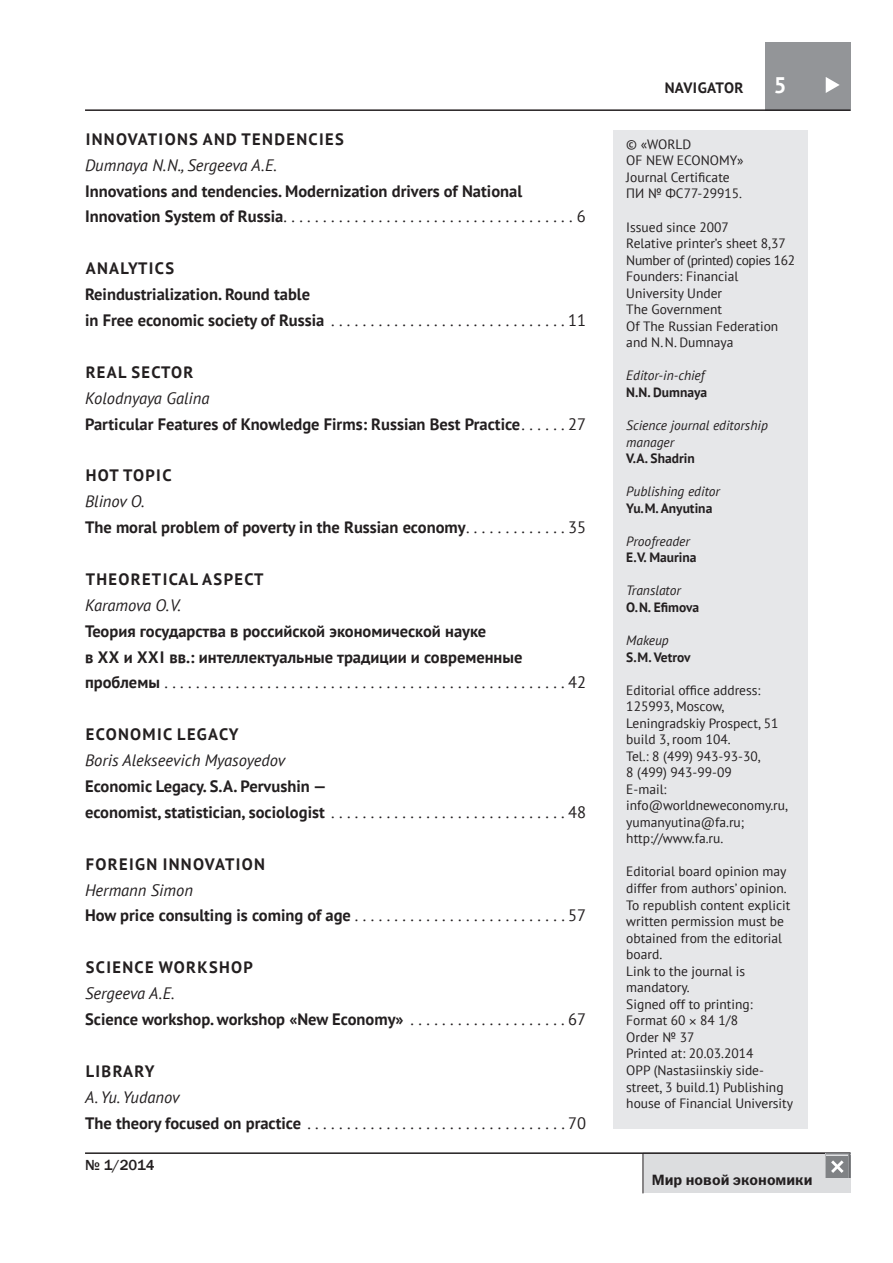
<style>
.page{position:relative;width:893px;height:1263px;background:#fff}
.page>*{position:absolute;margin:0;border:0;box-sizing:border-box;transform-origin:0 0}
.t1{font:700 22.5px "PT Sans";color:#fff}
.t2{font:700 16.5px/26px "PT Sans";color:#231f20}
.t3{font:700 16.5px "PT Sans";letter-spacing:.04em;color:#231f20}
.t4{font:700 16.5px/26px "PT Sans";letter-spacing:.08em;color:#231f20}
.t5{font:italic 16.5px "PT Sans";color:#231f20}
.t6{font:700 16.5px "PT Sans";letter-spacing:-.01em;color:#231f20}
.t7{font:16.5px "PT Sans";color:#231f20}
.t8{font:15px "Franklin Gothic Demi C";color:#231f20}
.t9{font:700 15px "PT Sans";letter-spacing:.03em;color:#231f20}
.t10{font:500 15px "Franklin Gothic";color:#231f20}
.t11{font:13.5px/16.5px "PT Sans";color:#231f20}
.t12{font:italic 13.5px/16.5px "PT Sans";color:#231f20}
.t13{font:700 13.5px "PT Sans";color:#231f20}
</style>
<div class="page">
<div style="left:765px;top:43px;width:85px;height:68px;background:#939598"></div>
<hr style="left:85px;top:109px;width:765px;height:2px;background:#231f20">
<div style="left:643px;top:1152px;width:207px;height:41px;background:#dcdddf"></div>
<hr style="left:643px;top:1153px;width:1px;height:40px;background:#231f20">
<hr style="left:85px;top:1152px;width:765px;height:2px;background:#231f20">
<svg style="left:826px;top:77px;width:14px;height:16px"></svg>
<svg style="left:825px;top:1153px;width:25px;height:25px"></svg>
<div style="left:613px;top:130px;width:195px;height:999px;background:#e6e7e9"></div>
<p class="t4" style="left:86px;top:126px;width:260px">Innovations and tendencies</p>
<p class="t5" style="left:85px;top:154px;width:194px">Dumnaya N.N., Sergeeva A.E.</p>
<p class="t2" style="left:85px;top:177px;width:439px">Innovations and tendencies. Modernization drivers of National<br>Innovation System of Russia</p>
<p class="t4" style="left:85px;top:255px;width:241px">Analytics<br>Reindustrialization. Round table in Free economic society of Russiа</p>
<p class="t7" style="left:577px;top:206px;width:10px">6</p>
<p class="t7" style="left:568px;top:310px;width:19px">11</p>
<p class="t4" style="left:86px;top:359px;width:109px">real sector</p>
<p class="t5" style="left:85px;top:387px;width:126px">Kolodnyaya Galina</p>
<p class="t6" style="left:85px;top:413px;width:437px">Particular Features of Knowledge Firms: Russian Best Practice</p>
<p class="t7" style="left:568px;top:413px;width:19px">27</p>
<p class="t3" style="left:86px;top:465px;width:87px">hot topic</p>
<p class="t5" style="left:85px;top:491px;width:61px">Вlinov O.</p>
<p class="t3" style="left:85px;top:516px;width:382px">The moral problem of poverty in the Russian economy</p>
<p class="t7" style="left:568px;top:517px;width:19px">35</p>
<p class="t3" style="left:86px;top:568px;width:12px">THEORETICAL</p>
<p class="t3" style="left:202px;top:568px;width:43px">ASPECT</p>
<p class="t5" style="left:85px;top:594px;width:97px">Karamova O.V.</p>
<p class="t2" style="left:85px;top:618px;width:439px">Теория государства в российской экономической науке<br>в xx и xx i вв.: интеллектуальные традиции и современные проблемы</p>
<p class="t7" style="left:568px;top:672px;width:19px">42</p>
<p class="t4" style="left:86px;top:721px;width:152px">Economic Legacy</p>
<p class="t5" style="left:85px;top:750px;width:201px">Boris Alekseevich Myasoyedov</p>
<p class="t2" style="left:85px;top:773px;width:243px">Economic Legacy. S. A. Pervushin — economist, statistician, sociologist</p>
<p class="t7" style="left:568px;top:801px;width:19px">48</p>
<p class="t3" style="left:86px;top:853px;width:11px">FOREI</p>
<p class="t3" style="left:135px;top:853px;width:39px">GN INNO</p>
<p class="t3" style="left:205px;top:853px;width:21px">VATION</p>
<p class="t5" style="left:85px;top:879px;width:109px">Hermann Simon</p>
<p class="t3" style="left:85px;top:905px;width:267px">How price consulting is coming of age</p>
<p class="t7" style="left:568px;top:905px;width:19px">57</p>
<p class="t4" style="left:86px;top:954px;width:167px">Science workshop</p>
<p class="t5" style="left:85px;top:983px;width:91px">Sergeeva A.E.</p>
<p class="t3" style="left:85px;top:1008px;width:320px">Science workshop. workshop «New Economy»</p>
<p class="t7" style="left:568px;top:1009px;width:19px">67</p>
<p class="t3" style="left:86px;top:1060px;width:11px">LIBRAR</p>
<p class="t3" style="left:145px;top:1060px;width:11px">Y</p>
<p class="t5" style="left:85px;top:1086px;width:96px">A. Yu. Yudanov</p>
<p class="t3" style="left:85px;top:1112px;width:218px">The theory focused on practice</p>
<p class="t7" style="left:568px;top:1112px;width:19px">70</p>
<p class="t10" style="left:85px;top:1156px;width:71px">№ 1/2014</p>
<p class="t9" style="left:665px;top:78px;width:80px">navigator</p>
<h1 class="t1" style="left:774px;top:70px;width:14px">5</h1>
<p class="t11" style="left:626px;top:136px;width:119px">© «WORLD<br>OF NEW ECONOMY»<br>Journal Certificate<br>ПИ № ФС77-29915.</p>
<p class="t11" style="left:626px;top:218px;width:170px">Issued since 2007<br>Relative printer’s sheet 8,37<br>Number of (printed) copies 162<br>Founders: Financial<br>University Under<br>The Government<br>Of The Russian Federation and N.N. Dumnaya</p>
<p class="t12" style="left:626px;top:367px;width:80px">Editor-in-chief</p>
<p class="t13" style="left:626px;top:383px;width:82px">N.N. Dumnaya</p>
<p class="t12" style="left:626px;top:417px;width:143px">Science journal editorship manager</p>
<p class="t13" style="left:626px;top:449px;width:70px">V. A. Shadrin</p>
<p class="t12" style="left:626px;top:483px;width:95px">Publishing editor</p>
<p class="t13" style="left:626px;top:499px;width:88px">Yu.M. Anyutina</p>
<p class="t12" style="left:626px;top:532px;width:65px">Proofreader</p>
<p class="t13" style="left:626px;top:549px;width:72px">E.V. Maurina</p>
<p class="t12" style="left:626px;top:582px;width:56px">Translator</p>
<p class="t13" style="left:626px;top:598px;width:74px">O. N . Efimova</p>
<p class="t12" style="left:626px;top:632px;width:44px">Makeup</p>
<p class="t13" style="left:626px;top:648px;width:66px">S.M. Vetrov</p>
<p class="t11" style="left:626px;top:681px;width:163px">Editorial office address:<br>125993, Moscow,<br>Leningradskiy Prospect, 51 build 3, room 104.<br>Tel.: 8 (499) 943-93-30,<br>8 (499) 943-99-09<br>E-mail: info@worldneweconomy.ru, yumanyutina@fa.ru; http://www.fa.ru.</p>
<p class="t11" style="left:626px;top:863px;width:168px">Editorial board opinion may differ from authors’ opinion.<br>To republish content explicit written permission must be obtained from the editorial board.<br>Link to the journal is mandatory.<br>Signed off to printing:<br>Format 60 84 1/8<br>Order № 37<br>Printed at: 20.03.2014<br>OPP (Nastasiinskiy side&shy;street, 3 build.1) Publishing house of Financial University</p>
<p class="t8" style="left:652px;top:1171px;width:162px">Мир новой экономики</p>
</div>
